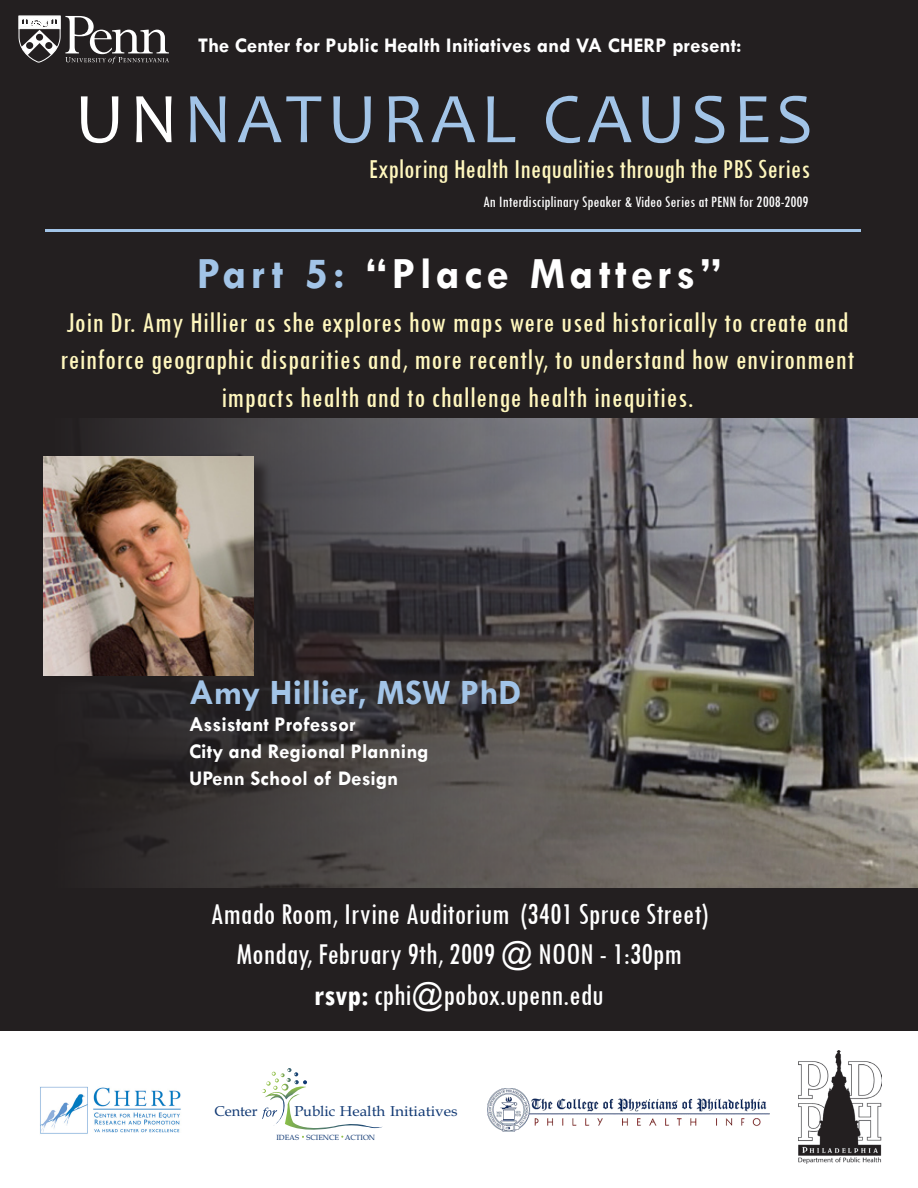
<style>
.page{position:relative;width:918px;height:1188px;background:#fff}
.page>*{position:absolute;margin:0;border:0;box-sizing:border-box;transform-origin:0 0}
.t1{font:72px "Candara";letter-spacing:.075em;color:#a2c4e7}
.t2{font:700 45px "Tw Cen";letter-spacing:.1em;color:#fff}
.t3{font:700 36px "Tw Cen";color:#a2c4e7}
.t4{font:condensed 31.5px/40.5px "Tw Cen";color:#fff;text-align:center}
.t5{font:condensed 30px/37.5px "Tw Cen";letter-spacing:.02em;color:#fff7be;text-align:center}
.t6{font:condensed 28.5px "Tw Cen";color:#fff7be}
.t7{font:700 21px/27px "Tw Cen";color:#fff}
.t8{font:condensed 16.5px "Tw Cen";color:#fff}
.t9{font:14.25px "Book Antiqua";color:#103873}
.t10{font:7.5px "Book Antiqua";color:#103873}
.s1{color:#fff}
.s2{color:#a2c4e7}
.s3{font-weight:700}
</style>
<div class="page">
<div style="left:0;top:0;width:918px;height:1030px;background:#231f20"></div>
<svg style="left:18px;top:16px;width:151px;height:48px"></svg>
<img style="left:101px;top:418px;width:817px;height:470px">
<div style="left:46px;top:458px;width:225px;height:236px;background:#231f20;opacity:.75"></div>
<img style="left:44px;top:456px;width:209px;height:219px">
<hr style="left:45px;top:229px;width:816px;height:3px;background:#a2c4e7">
<img style="left:798px;top:1051px;width:83px;height:112px">
<img style="left:40px;top:1086px;width:141px;height:48px">
<img style="left:488px;top:1088px;width:282px;height:43px">
<svg style="left:262px;top:1068px;width:121px;height:70px"></svg>
<p class="t7" style="left:198px;top:31px;width:545px">The Center for Public Health Initiatives and VA CHERP present:</p>
<p class="t1" style="left:75px;top:75px;width:739px"><span class="s1">UN</span>NATURAL CAUSES</p>
<p class="t6" style="left:369px;top:151px;width:443px">Exploring Health Inequalities through the PBS Series</p>
<p class="t8" style="left:483px;top:192px;width:327px">An Interdisciplinary Speaker &amp; Video Series at PENN for 2008-2009</p>
<p class="t2" style="left:197px;top:246px;width:526px"><span class="s2">Part 5:</span> “Place Matters”</p>
<p class="t5" style="left:60px;top:303px;width:795px">Join Dr. Amy Hillier as she explores how maps were used historically to create and reinforce geographic disparities and, more recently, to understand how environment impacts health and to challenge health inequities.</p>
<p class="t3" style="left:189px;top:671px;width:334px">Amy Hillier, MSW PhD</p>
<p class="t7" style="left:189px;top:711px;width:241px">Assistant Professor<br>City and Regional Planning</p>
<p class="t7" style="left:189px;top:765px;width:211px">UPenn School of Design</p>
<p class="t4" style="left:210px;top:893px;width:499px">Amado Room, Irvine Auditorium (3401 Spruce Street)</p>
<p class="t4" style="left:236px;top:933px;width:447px">Monday, February 9th, 2009 @ NOON - 1:30pm <span class="s3">rsvp:</span> cphi@pobox.upenn.edu</p>
<p class="t9" style="left:214px;top:1101px;width:45px">Center</p>
<p class="t9" style="left:294px;top:1101px;width:165px">Public Health Initiatives</p>
<p class="t10" style="left:276px;top:1132px;width:100px">IDEAS SCIENCE ACTION</p>
</div>
